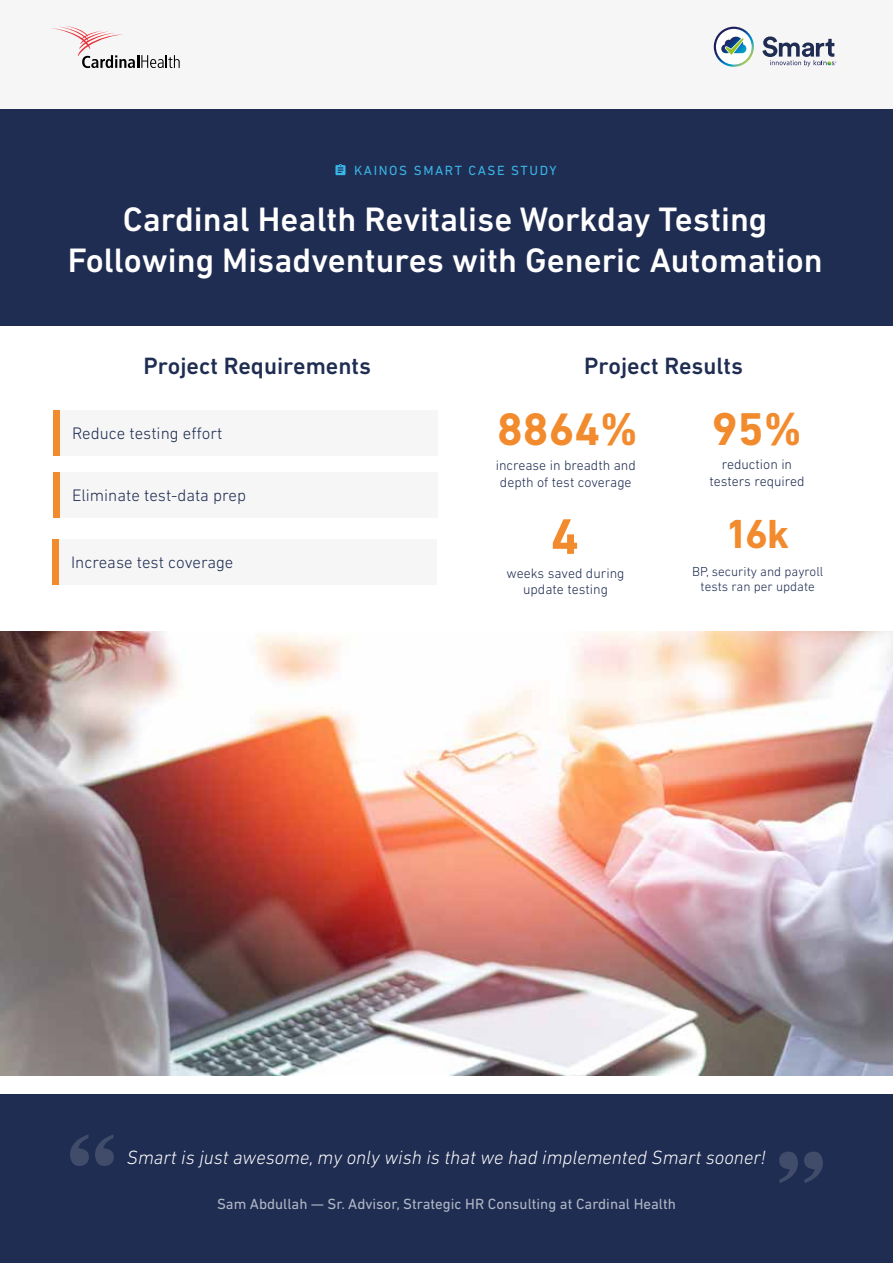
<style>
.page{position:relative;width:893px;height:1263px;background:#fff}
.page>*{position:absolute;margin:0;border:0;box-sizing:border-box;transform-origin:0 0}
.t1{font:700 50.85px "DIN Next LT Pro";color:#f28b2d}
.t2{font:700 46.8px "DIN Next LT Pro";color:#f28b2d}
.t3{font:700 46.35px "DIN Next LT Pro";color:#f28b2d}
.t4{font:700 41.25px "DIN Next LT Pro";color:#f28b2d}
.t5{font:500 34.5px/40.5px "DIN Next LT Pro";color:#fff;text-align:center}
.t6{font:500 24px "DIN Next LT Pro";color:#202d52}
.t7{font:italic 300 19.5px "DIN Next LT Pro";color:#fff}
.t8{font:300 16.95px "DIN Next LT Pro";color:#202d52}
.t9{font:15px "DIN Next LT Pro";color:#b1b8c7}
.t10{font:300 13.95px/16.8px "DIN Next LT Pro";color:#202d52;text-align:center}
.t11{font:13.5px "DIN Next LT Pro";letter-spacing:.12em;color:#38b5e8}
.t12{font:300 13.2px/15.9px "DIN Next LT Pro";color:#202d52;text-align:center}
</style>
<div class="page">
<div style="left:0;top:0;width:893px;height:109px;background:#f6f6f6"></div>
<svg style="left:714px;top:27px;width:40px;height:40px"></svg>
<div style="left:716px;top:29px;width:36px;height:36px;background:#fff;border-radius:50%"></div>
<svg style="left:721px;top:37px;width:25px;height:18px"></svg>
<svg style="left:762px;top:36px;width:74px;height:30px"></svg>
<div style="left:0;top:109px;width:893px;height:217px;background:#202d52"></div>
<div style="left:0;top:1095px;width:893px;height:168px;background:#202d52"></div>
<div style="left:53px;top:410px;width:384px;height:46px;background:#f6f6f6"></div>
<div style="left:53px;top:410px;width:7px;height:46px;background:#f28b2d"></div>
<div style="left:52px;top:539px;width:385px;height:45px;background:#f6f6f6"></div>
<div style="left:52px;top:539px;width:7px;height:45px;background:#f28b2d"></div>
<div style="left:53px;top:472px;width:384px;height:45px;background:#f6f6f6"></div>
<div style="left:53px;top:472px;width:7px;height:45px;background:#f28b2d"></div>
<svg style="left:335px;top:164px;width:10px;height:11px"></svg>
<img style="left:0;top:631px;width:893px;height:444px">
<svg style="left:52px;top:26px;width:128px;height:42px"></svg>
<svg style="left:70px;top:1135px;width:44px;height:31px"></svg>
<svg style="left:779px;top:1151px;width:44px;height:32px"></svg>
<p class="t11" style="left:354px;top:163px;width:204px">KAINOS SMART CASE STUDY</p>
<h3 class="t5" style="left:68px;top:199px;width:756px">Cardinal Health Revitalise Workday Testing<br>Following Misadventures with Generic Automation</h3>
<h3 class="t6" style="left:144px;top:352px;width:229px">Project Requirements</h3>
<h3 class="t6" style="left:584px;top:352px;width:160px">Project Results</h3>
<p class="t8" style="left:72px;top:424px;width:152px">Reduce testing effort</p>
<p class="t8" style="left:72px;top:486px;width:176px">Eliminate test-data prep</p>
<p class="t8" style="left:71px;top:553px;width:164px">Increase test coverage</p>
<h3 class="t3" style="left:497px;top:402px;width:142px">8864%</h3>
<h2 class="t2" style="left:712px;top:402px;width:92px">95%</h2>
<p class="t10" style="left:496px;top:457px;width:142px">increase in breadth and depth of test coverage</p>
<p class="t10" style="left:709px;top:456px;width:97px">reduction in testers required</p>
<h1 class="t1" style="left:551px;top:507px;width:30px">4</h1>
<p class="t10" style="left:506px;top:564px;width:120px">weeks saved during update testing</p>
<h3 class="t4" style="left:725px;top:509px;width:66px">16k</h3>
<p class="t12" style="left:692px;top:563px;width:133px">BP, security and payroll tests ran per update</p>
<h3 class="t7" style="left:127px;top:1146px;width:640px">Smart is just awesome, my only wish is that we had implemented Smart sooner!</h3>
<p class="t9" style="left:217px;top:1195px;width:460px">Sam Abdullah — Sr. Advisor, Strategic HR Consulting at Cardinal Health</p>
</div>
